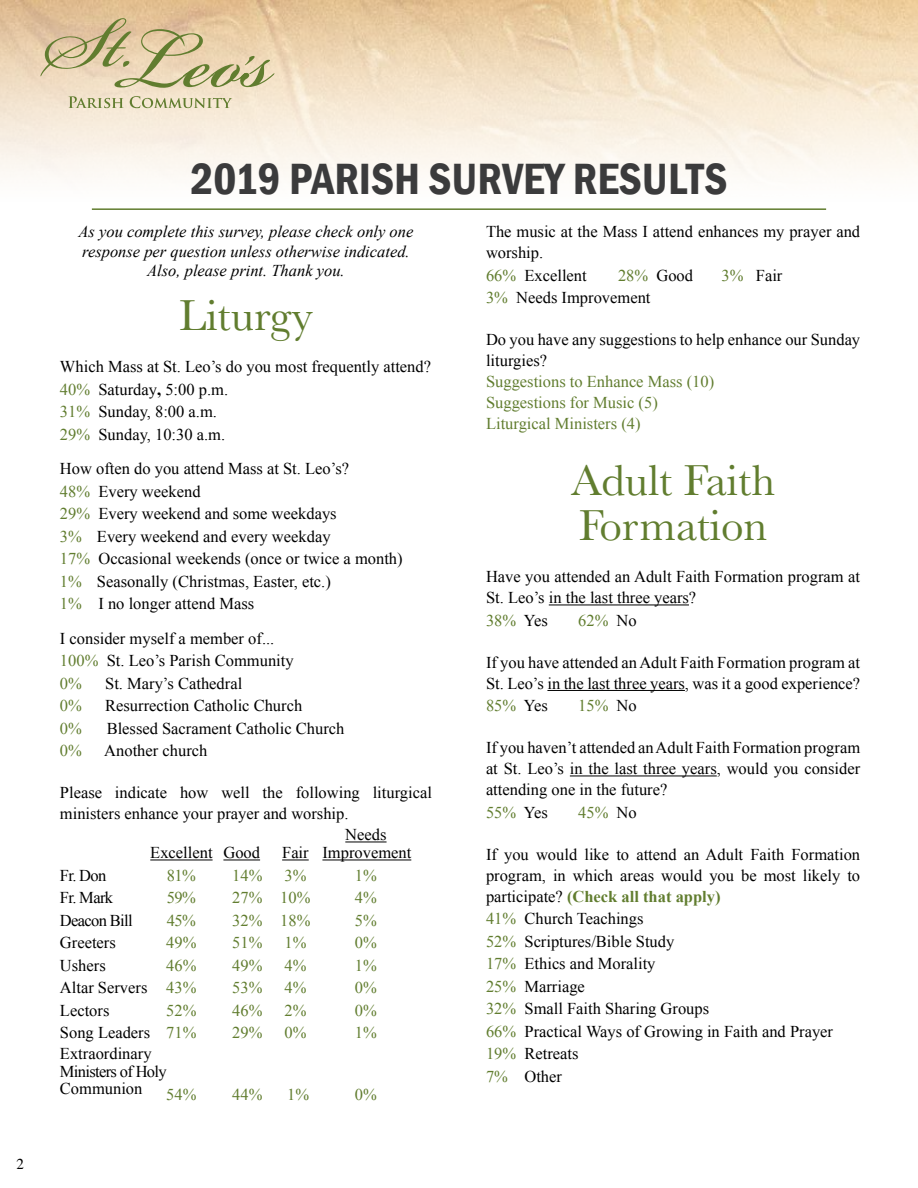
<style>
.page{position:relative;width:918px;height:1188px;background:#fff}
.page>*{position:absolute;margin:0;border:0;box-sizing:border-box;transform-origin:0 0}
.t1{font:45px/45px "Baskerville";color:#617d2f}
.t2{font:600 condensed 45px "Franklin Gothic";color:#3b3b3c}
.t3{font:16.5px/22.5px "Times New Roman";color:#000}
.t4{font:16.5px/21px "Times New Roman";color:#617d2f}
.t5{font:italic 16.5px/19.5px "Times New Roman";color:#000;text-align:center}
.t6{font:16.5px/18px "Times New Roman";letter-spacing:-.02em;color:#000}
.t7{font:16.5px "Times New Roman";letter-spacing:-.04em;color:#000}
.t8{font:15px "Times";color:#000}
.s1{color:#617d2f}
.s2{color:#000}
.s3{font-weight:700;color:#617d2f}
.s4{font-weight:700}
</style>
<div class="page">
<svg style="left:68px;top:96px;width:164px;height:12px"></svg>
<svg style="left:40px;top:18px;width:235px;height:70px"></svg>
<hr style="left:92px;top:208px;width:734px;height:2px;background:#617d2f">
<hr style="left:345px;top:842px;width:42px;height:1px;background:#000">
<hr style="left:150px;top:860px;width:63px;height:1px;background:#000">
<hr style="left:223px;top:860px;width:37px;height:1px;background:#000">
<svg style="left:282px;top:860px;width:27px;height:1px"></svg>
<hr style="left:322px;top:860px;width:89px;height:1px;background:#000">
<hr style="left:549px;top:605px;width:140px;height:1px;background:#000">
<hr style="left:547px;top:690px;width:138px;height:1px;background:#000">
<hr style="left:570px;top:776px;width:147px;height:1px;background:#000">
<p class="t8" style="left:16px;top:1150px;width:9px">2</p>
<h1 class="t2" style="left:190px;top:148px;width:539px">2019 PARISH SURVEY RESULTS</h1>
<p class="t3" style="left:486px;top:221px;width:376px;line-height:21px">The music at the Mass I attend enhances my prayer and worship.</p>
<p class="t3" style="left:486px;top:264px;width:102px"><span class="s1">66%</span> Excellent</p>
<p class="t3" style="left:618px;top:264px;width:77px"><span class="s1">28%</span> Good</p>
<p class="t3" style="left:722px;top:264px;width:62px"><span class="s1">3%</span> Fair</p>
<p class="t3" style="left:486px;top:286px;width:166px"><span class="s1">3%</span> Needs Improvement</p>
<p class="t3" style="left:486px;top:329px;width:376px;line-height:21px">Do you have any suggestions to help enhance our Sunday liturgies?</p>
<p class="t4" style="left:486px;top:371px;width:230px">Suggestions to Enhance Mass (10)<br>Suggestions for Music (5)<br>Liturgical Ministers (4)</p>
<h1 class="t1" style="left:571px;top:459px;width:206px">Adult Faith<br>Formation</h1>
<p class="t3" style="left:486px;top:566px;width:376px;line-height:21px">Have you attended an Adult Faith Formation program at<br>St. Leo’s in the last three years?</p>
<p class="t4" style="left:486px;top:609px;width:63px">38% <span class="s2">Yes</span></p>
<p class="t4" style="left:578px;top:609px;width:60px">62% <span class="s2">No</span></p>
<p class="t3" style="left:486px;top:651px;width:376px;line-height:21px">If you have attended an Adult Faith Formation program at<br>St. Leo’s in the last three years, was it a good experience?</p>
<p class="t4" style="left:486px;top:695px;width:63px">85% <span class="s2">Yes</span></p>
<p class="t4" style="left:578px;top:695px;width:60px">15% <span class="s2">No</span></p>
<p class="t3" style="left:486px;top:737px;width:376px;line-height:21px;text-align:justify">If you haven’t attended an Adult Faith Formation program at St. Leo’s in the last three years, would you consider attending one in the future?</p>
<p class="t4" style="left:486px;top:801px;width:63px">55% <span class="s2">Yes</span></p>
<p class="t4" style="left:578px;top:801px;width:60px">45% <span class="s2">No</span></p>
<p class="t3" style="left:486px;top:843px;width:376px;line-height:21px;text-align:justify">If you would like to attend an Adult Faith Formation program, in which areas would you be most likely to participate? <span class="s3">(Check all that apply)</span></p>
<p class="t3" style="left:486px;top:907px;width:349px"><span class="s1">41%</span> Church Teachings<br><span class="s1">52%</span> Scriptures/Bible Study<br><span class="s1">17%</span> Ethics and Morality<br><span class="s1">25%</span> Marriage<br><span class="s1">32%</span> Small Faith Sharing Groups<br><span class="s1">66%</span> Practical Ways of Growing in Faith and Prayer<br><span class="s1">19%</span> Retreats<br><span class="s1">7%</span> Other</p>
<p class="t5" style="left:79px;top:222px;width:336px">As you complete this survey, please check only one response per question unless otherwise indicated.<br>Also, please print. Thank you.</p>
<h1 class="t1" style="left:179px;top:294px;width:135px">Liturgy</h1>
<p class="t3" style="left:60px;top:355px;width:373px">Which Mass at St. Leo’s do you most frequently attend?<br><span class="s1">40%</span> Saturday<span class="s4">,</span> 5:00 p.m.<br><span class="s1">31%</span> Sunday, 8:00 a.m.<br><span class="s1">29%</span> Sunday, 10:30 a.m.</p>
<p class="t3" style="left:60px;top:457px;width:344px">How often do you attend Mass at St. Leo’s?<br><span class="s1">48%</span> Every weekend<br><span class="s1">29%</span> Every weekend and some weekdays<br><span class="s1">3%</span> Every weekend and every weekday<br><span class="s1">17%</span> Occasional weekends (once or twice a month)<br><span class="s1">1%</span> Seasonally (Christmas, Easter, etc.)<br><span class="s1">1%</span> I no longer attend Mass</p>
<p class="t3" style="left:60px;top:627px;width:235px">I consider myself a member of...<br><span class="s1">100%</span> St. Leo’s Parish Community<br><span class="s1">0%</span></p>
<p class="t3" style="left:105px;top:672px;width:139px">St. Mary’s Cathedral</p>
<p class="t4" style="left:60px;top:695px;width:23px">0%</p>
<p class="t3" style="left:105px;top:694px;width:199px">Resurrection Catholic Church</p>
<p class="t4" style="left:60px;top:717px;width:23px">0%</p>
<p class="t3" style="left:107px;top:717px;width:239px">Blessed Sacrament Catholic Church</p>
<p class="t4" style="left:60px;top:740px;width:23px">0%</p>
<p class="t3" style="left:104px;top:739px;width:105px">Another church</p>
<p class="t3" style="left:60px;top:781px;width:374px">Please indicate how well the following liturgical</p>
<p class="t3" style="left:60px;top:802px;width:290px">ministers enhance your prayer and worship.</p>
<p class="t3" style="left:345px;top:823px;width:43px">Needs</p>
<p class="t3" style="left:150px;top:841px;width:111px">Excellent Good</p>
<p class="t3" style="left:282px;top:841px;width:131px">Fair Improvement</p>
<p class="t3" style="left:60px;top:864px;width:48px">Fr. Don</p>
<p class="t4" style="left:167px;top:864px;width:30px">81%</p>
<p class="t4" style="left:232px;top:864px;width:32px">14%</p>
<p class="t4" style="left:284px;top:864px;width:23px">3%</p>
<p class="t4" style="left:355px;top:864px;width:23px">1%</p>
<p class="t3" style="left:60px;top:886px;width:55px">Fr. Mark</p>
<p class="t4" style="left:167px;top:887px;width:30px">59%</p>
<p class="t4" style="left:232px;top:887px;width:80px">27% 10%</p>
<p class="t4" style="left:355px;top:887px;width:23px">4%</p>
<p class="t7" style="left:60px;top:909px;width:74px">Deacon Bill</p>
<p class="t4" style="left:167px;top:910px;width:30px">45%</p>
<p class="t4" style="left:232px;top:910px;width:80px">32% 18%</p>
<p class="t4" style="left:355px;top:910px;width:23px">5%</p>
<p class="t3" style="left:60px;top:931px;width:57px">Greeters</p>
<p class="t4" style="left:166px;top:932px;width:32px">49%</p>
<p class="t4" style="left:232px;top:932px;width:32px">51%</p>
<p class="t4" style="left:284px;top:932px;width:23px">1%</p>
<p class="t4" style="left:355px;top:932px;width:23px">0%</p>
<p class="t3" style="left:60px;top:954px;width:47px">Ushers</p>
<p class="t4" style="left:166px;top:955px;width:32px">46%</p>
<p class="t4" style="left:232px;top:955px;width:32px">49%</p>
<p class="t4" style="left:284px;top:955px;width:23px">4%</p>
<p class="t4" style="left:355px;top:955px;width:23px">1%</p>
<p class="t3" style="left:60px;top:976px;width:138px">Altar Servers <span class="s1">43%</span></p>
<p class="t4" style="left:232px;top:977px;width:32px">53%</p>
<p class="t4" style="left:284px;top:977px;width:23px">4%</p>
<p class="t4" style="left:355px;top:977px;width:23px">0%</p>
<p class="t3" style="left:60px;top:999px;width:51px">Lectors</p>
<p class="t4" style="left:166px;top:1000px;width:32px">52%</p>
<p class="t4" style="left:232px;top:1000px;width:32px">46%</p>
<p class="t4" style="left:284px;top:1000px;width:23px">2%</p>
<p class="t4" style="left:355px;top:1000px;width:23px">0%</p>
<p class="t3" style="left:60px;top:1021px;width:138px">Song Leaders <span class="s1">71%</span></p>
<p class="t4" style="left:232px;top:1022px;width:32px">29%</p>
<p class="t4" style="left:284px;top:1022px;width:23px">0%</p>
<p class="t4" style="left:355px;top:1022px;width:23px">1%</p>
<p class="t6" style="left:60px;top:1045px;width:108px">Extraordinary<br>Ministers of Holy</p>
<p class="t3" style="left:60px;top:1077px;width:84px">Communion</p>
<p class="t4" style="left:166px;top:1084px;width:32px">54%</p>
<p class="t4" style="left:232px;top:1084px;width:32px">44%</p>
<p class="t4" style="left:287px;top:1084px;width:23px">1%</p>
<p class="t4" style="left:355px;top:1084px;width:23px">0%</p>
</div>
